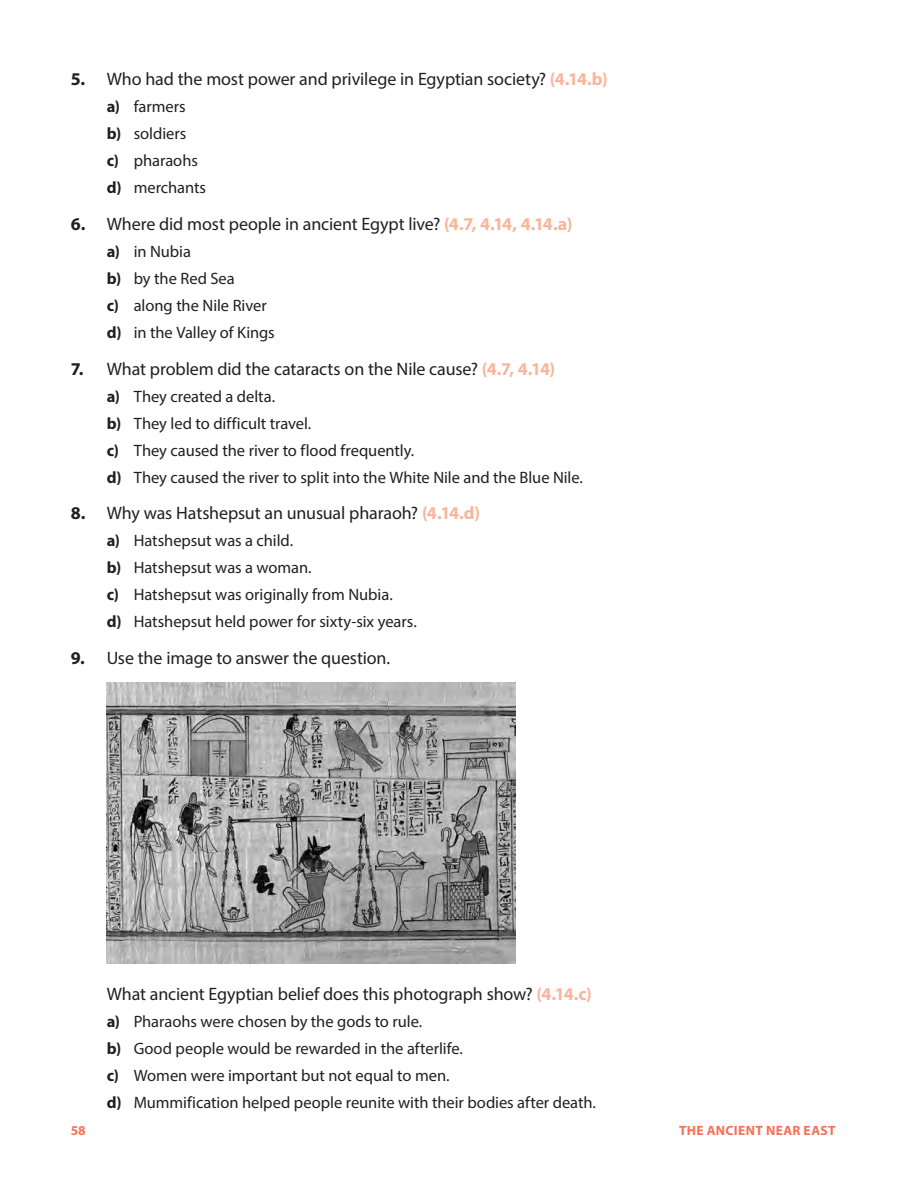
<style>
.page{position:relative;width:918px;height:1190px;background:#fff}
.page>*{position:absolute;margin:0;border:0;box-sizing:border-box;transform-origin:0 0}
.t1{font:18px "Myriad Pro";letter-spacing:-.005em;color:#231f20}
.t2{font:16.5px/27px "Myriad Pro";letter-spacing:-.005em;color:#231f20}
.t3{font:700 13.5px "Myriad Pro";letter-spacing:.03em;color:#f37255}
.s1{font-weight:700}
.s2{font-weight:700;color:#f9b59c}
</style>
<div class="page">
<img style="left:107px;top:682px;width:408px;height:281px">
<p class="t1" style="left:71px;top:68px;width:538px"><span class="s1">5.</span> Who had the most power and privilege in Egyptian society? <span class="s2">(4.14.b)</span></p>
<p class="t2" style="left:107px;top:93px;width:101px"><span class="s1">a)</span> farmers<br><span class="s1">b)</span> soldiers<br><span class="s1">c)</span> pharaohs <span class="s1">d)</span> merchants</p>
<p class="t1" style="left:71px;top:213px;width:503px"><span class="s1">6.</span> Where did most people in ancient Egypt live? <span class="s2">(4.7, 4.14, 4.14.a)</span></p>
<p class="t2" style="left:107px;top:238px;width:170px"><span class="s1">a)</span> in Nubia<br><span class="s1">b)</span> by the Red Sea<br><span class="s1">c)</span> along the Nile River <span class="s1">d)</span> in the Valley of Kings</p>
<p class="t1" style="left:71px;top:357px;width:486px"><span class="s1">7.</span> What problem did the cataracts on the Nile cause? <span class="s2">(4.7, 4.14)</span></p>
<p class="t2" style="left:107px;top:382px;width:478px"><span class="s1">a)</span> They created a delta.<br><span class="s1">b)</span> They led to difficult travel.<br><span class="s1">c)</span> They caused the river to flood frequently.<br><span class="s1">d)</span> They caused the river to split into the White Nile and the Blue Nile.</p>
<p class="t1" style="left:71px;top:502px;width:411px"><span class="s1">8.</span> Why was Hatshepsut an unusual pharaoh? <span class="s2">(4.14.d)</span></p>
<p class="t2" style="left:107px;top:527px;width:312px"><span class="s1">a)</span> Hatshepsut was a child.<br><span class="s1">b)</span> Hatshepsut was a woman.<br><span class="s1">c)</span> Hatshepsut was originally from Nubia.<br><span class="s1">d)</span> Hatshepsut held power for sixty-six years.</p>
<p class="t1" style="left:71px;top:647px;width:321px"><span class="s1">9.</span> Use the image to answer the question.</p>
<p class="t1" style="left:107px;top:983px;width:486px">What ancient Egyptian belief does this photograph show? <span class="s2">(4.14.c)</span></p>
<p class="t2" style="left:107px;top:1008px;width:491px"><span class="s1">a)</span> Pharaohs were chosen by the gods to rule.<br><span class="s1">b)</span> Good people would be rewarded in the afterlife.<br><span class="s1">c)</span> Women were important but not equal to men.<br><span class="s1">d)</span> Mummification helped people reunite with their bodies after death.</p>
<p class="t3" style="left:71px;top:1122px;width:17px">58</p>
<p class="t3" style="left:679px;top:1122px;width:158px">THE ANCIENT NEAR EAST</p>
</div>
